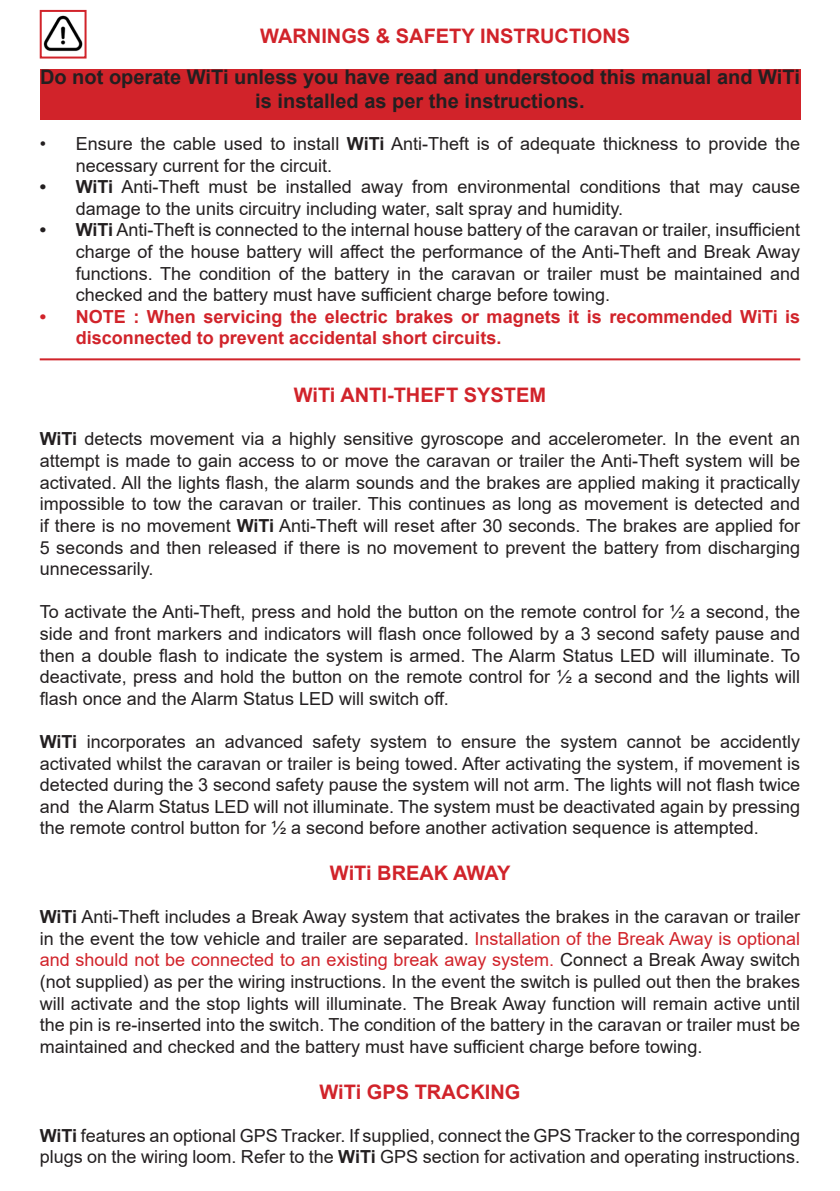
<style>
.page{position:relative;width:840px;height:1191px;background:#fff}
.page>*{position:absolute;margin:0;border:0;box-sizing:border-box;transform-origin:0 0}
.t1{font:700 20px/24px "Arial";color:#231f20;text-align:center}
.t2{font:700 20px "Arial";color:#d1232a}
.t3{font:18px/21.6px "Arial";color:#231f20;text-align:justify}
.t4{font:700 18px/21.6px "Arial";color:#d1232a}
.s1{font-weight:700}
.s2{color:#d1232a}
</style>
<div class="page">
<img style="left:43px;top:15px;width:40px;height:37px">
<div style="left:40px;top:10px;width:46px;height:49px;border:2px solid #d1232a"></div>
<div style="left:40px;top:69px;width:759px;height:51px;background:#d1232a"></div>
<hr style="left:40px;top:358px;width:759px;height:2px;background:#d1232a">
<p class="t2" style="left:260px;top:22px;width:371px">WARNINGS &amp; SAFETY INSTRUCTIONS</p>
<p class="t1" style="left:40px;top:65px;width:761px">Do not operate WiTi unless you have read and understood this manual and WiTi is installed as per the instructions.</p>
<p class="t3" style="left:76px;top:133px;width:725px;text-indent:-36px">• Ensure the cable used to install <span class="s1">WiTi</span> Anti-Theft is of adequate thickness to provide the necessary current for the circuit.</p>
<p class="t3" style="left:76px;top:176px;width:725px;text-indent:-36px"><span class="s1">• WiTi</span> Anti-Theft must be installed away from environmental conditions that may cause damage to the units circuitry including water, salt spray and humidity.</p>
<p class="t3" style="left:76px;top:219px;width:725px;text-indent:-36px"><span class="s1">• WiTi</span> Anti-Theft is connected to the internal house battery of the caravan or trailer, insufficient charge of the house battery will affect the performance of the Anti-Theft and Break Away functions. The condition of the battery in the caravan or trailer must be maintained and checked and the battery must have sufficient charge before towing.</p>
<p class="t4" style="left:76px;top:306px;width:725px;text-indent:-36px">• NOTE : When servicing the electric brakes or magnets it is recommended WiTi is disconnected to prevent accidental short circuits.</p>
<p class="t2" style="left:294px;top:381px;width:254px">WiTi ANTI-THEFT SYSTEM</p>
<p class="t3" style="left:40px;top:428px;width:761px"><span class="s1">WiTi</span> detects movement via a highly sensitive gyroscope and accelerometer. In the event an attempt is made to gain access to or move the caravan or trailer the Anti-Theft system will be activated. All the lights flash, the alarm sounds and the brakes are applied making it practically impossible to tow the caravan or trailer. This continues as long as movement is detected and if there is no movement <span class="s1">WiTi</span> Anti-Theft will reset after 30 seconds. The brakes are applied for 5 seconds and then released if there is no movement to prevent the battery from discharging unnecessarily.</p>
<p class="t3" style="left:40px;top:601px;width:761px">To activate the Anti-Theft, press and hold the button on the remote control for 1/2 a second, the side and front markers and indicators will flash once followed by a 3 second safety pause and then a double flash to indicate the system is armed. The Alarm Status LED will illuminate. To deactivate, press and hold the button on the remote control for 1/2 a second and the lights will flash once and the Alarm Status LED will switch off.</p>
<p class="t3" style="left:40px;top:730px;width:761px"><span class="s1">WiTi</span> incorporates an advanced safety system to ensure the system cannot be accidently activated whilst the caravan or trailer is being towed. After activating the system, if movement is detected during the 3 second safety pause the system will not arm. The lights will not flash twice and the Alarm Status LED will not illuminate. The system must be deactivated again by pressing the remote control button for 1/2 a second before another activation sequence is attempted.</p>
<p class="t2" style="left:330px;top:859px;width:182px">WiTi BREAK AWAY</p>
<p class="t3" style="left:40px;top:906px;width:761px"><span class="s1">WiTi</span> Anti-Theft includes a Break Away system that activates the brakes in the caravan or trailer in the event the tow vehicle and trailer are separated. <span class="s2">Installation of the Break Away is optional and should not be connected to an existing break away system.</span> Connect a Break Away switch (not supplied) as per the wiring instructions. In the event the switch is pulled out then the brakes will activate and the stop lights will illuminate. The Break Away function will remain active until the pin is re-inserted into the switch. The condition of the battery in the caravan or trailer must be maintained and checked and the battery must have sufficient charge before towing.</p>
<p class="t2" style="left:319px;top:1077px;width:202px">WiTi GPS TRACKING</p>
<p class="t3" style="left:40px;top:1124px;width:761px"><span class="s1">WiTi</span> features an optional GPS Tracker. If supplied, connect the GPS Tracker to the corresponding plugs on the wiring loom. Refer to the <span class="s1">WiTi</span> GPS section for activation and operating instructions.</p>
</div>
